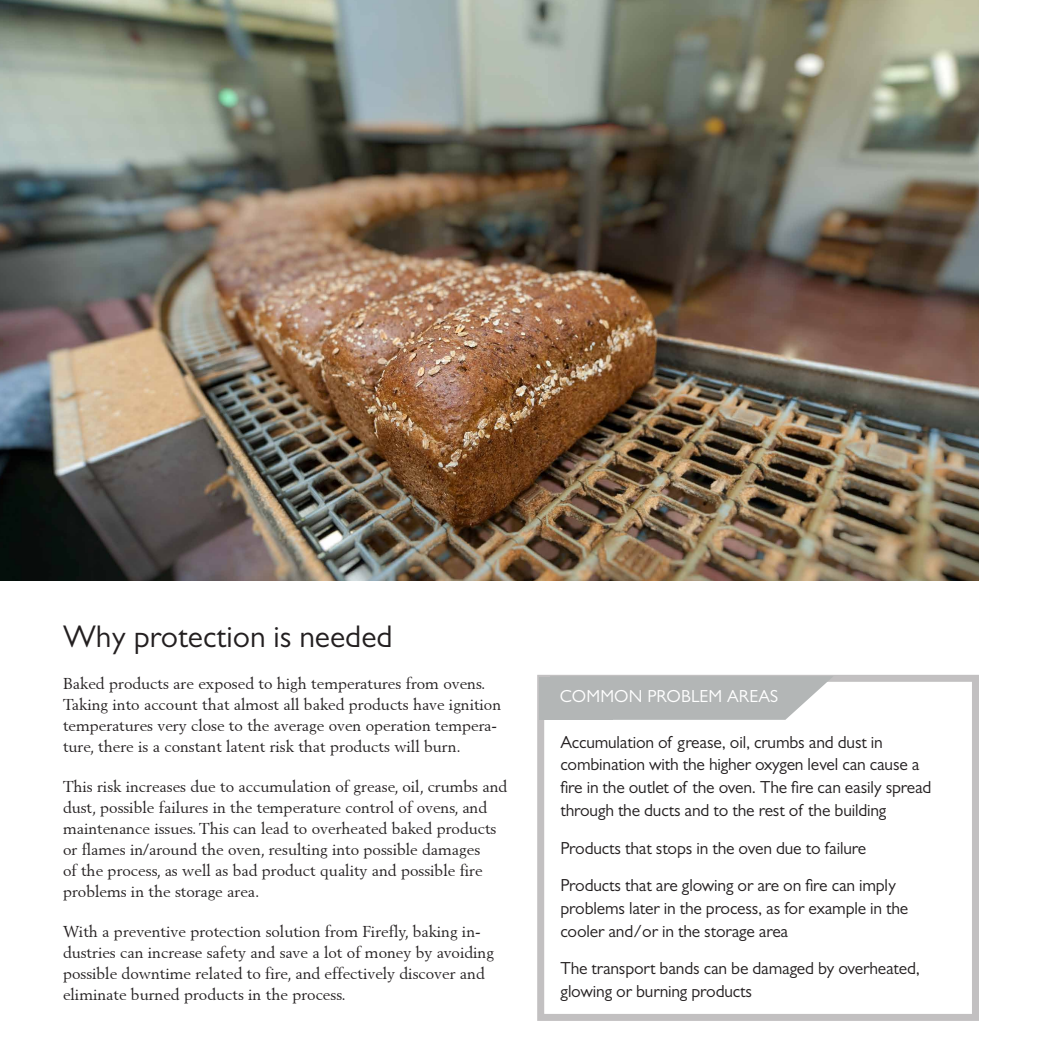
<style>
.page{position:relative;width:1042px;height:1042px;background:#fff}
.page>*{position:absolute;margin:0;border:0;box-sizing:border-box;transform-origin:0 0}
.Rubrik{font:31.5px "Gill Sans MT Pro";color:#231f20}
.Punktlista{font:17.5px/22.8px "Gill Sans MT Pro";letter-spacing:-.01em;color:#231f20}
.Underubrik_brödtext{font:17.5px "Gill Sans MT Pro";letter-spacing:.01em;color:#fff}
.Brödtext_Indrag{font:15.75px/21px "Berling";color:#231f20}
</style>
<div class="page">
<img style="left:0;top:0;width:979px;height:580px">
<div style="left:537px;top:675px;width:442px;height:346px;background:#fff;border:7px solid #c2c0c1"></div>
<svg style="left:550px;top:676px;width:283px;height:44px;background:#bbbebe"></svg>
<div style="left:539px;top:677px;width:74px;height:43px;background:#b3b6b6"></div>
<p class="Rubrik" style="left:63px;top:618px;width:331px">Why protection is needed</p>
<p class="Brödtext_Indrag" style="left:63px;top:672px;width:440px">Baked products are exposed to high temperatures from ovens.<br>Taking into account that almost all baked products have ignition temperatures very close to the average oven operation tempera&shy;ture, there is a constant latent risk that products will burn.</p>
<p class="Brödtext_Indrag" style="left:63px;top:776px;width:446px">This risk increases due to accumulation of grease, oil, crumbs and dust, possible failures in the temperature control of ovens, and maintenance issues. This can lead to overheated baked products or flames in/around the oven, resulting into possible damages<br>of the process, as well as bad product quality and possible fire problems in the storage area.</p>
<p class="Brödtext_Indrag" style="left:63px;top:921px;width:432px">With a preventive protection solution from Firefly, baking in&shy;dustries can increase safety and save a lot of money by avoiding possible downtime related to fire, and effectively discover and eliminate burned products in the process.</p>
<p class="Underubrik_brödtext" style="left:560px;top:686px;width:220px">COMMON PROBLEM AREAS</p>
<p class="Punktlista" style="left:560px;top:730px;width:373px">Accumulation of grease, oil, crumbs and dust in combination with the higher oxygen level can cause a fire in the outlet of the oven. The fire can easily spread through the ducts and to the rest of the building</p>
<p class="Punktlista" style="left:560px;top:836px;width:307px">Products that stops in the oven due to failure</p>
<p class="Punktlista" style="left:560px;top:874px;width:349px">Products that are glowing or are on fire can imply problems later in the process, as for example in the cooler and/or in the storage area</p>
<p class="Punktlista" style="left:560px;top:957px;width:361px">The transport bands can be damaged by overheated, glowing or burning products</p>
</div>
